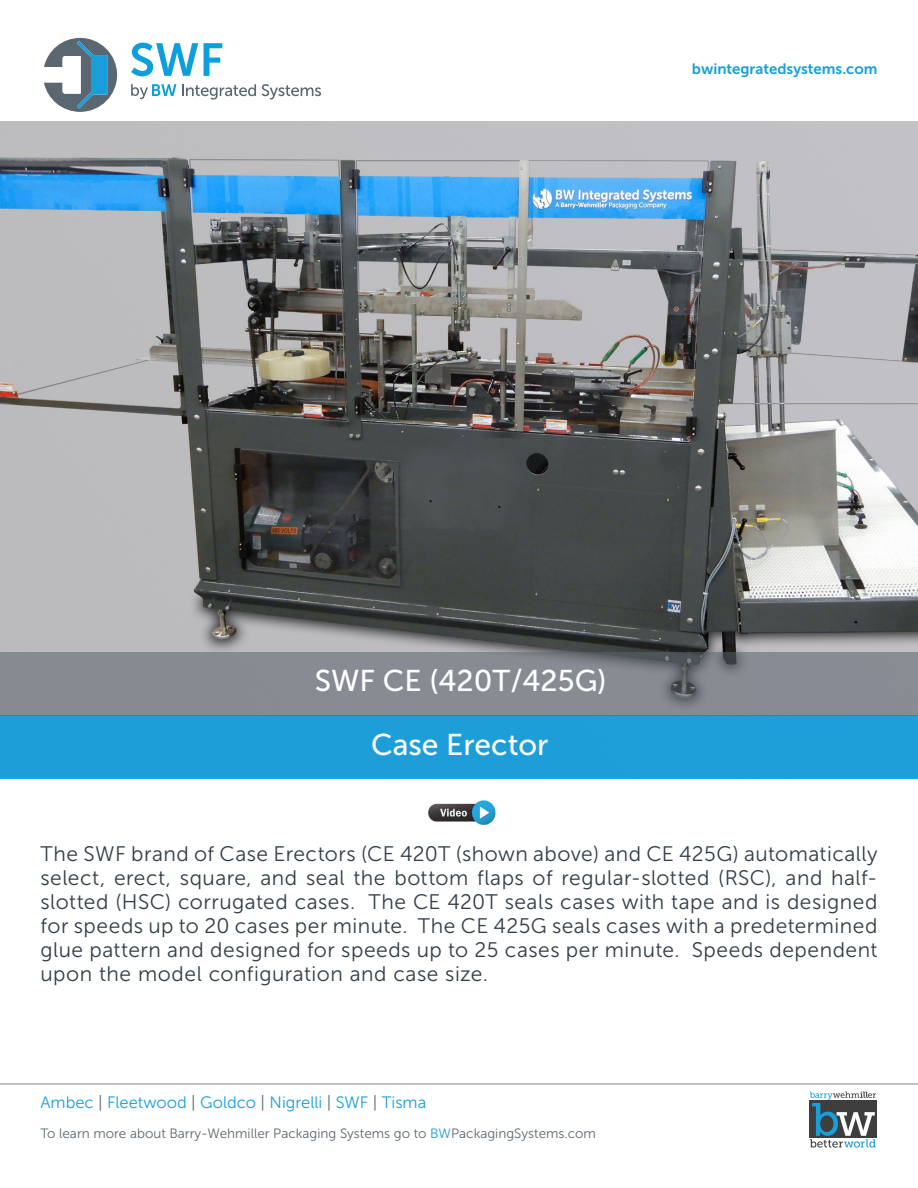
<style>
.page{position:relative;width:918px;height:1188px;background:#fff}
.page>*{position:absolute;margin:0;border:0;box-sizing:border-box;transform-origin:0 0}
.Title_-_Page_1{font:30px "Museo Sans 500";color:#fff}
.Body_-_Page_1{font:21px/24px "Museo Sans 300";letter-spacing:.025em;color:#313e48;text-align:justify}
.t1{font:16.5px "Museo Sans 300";color:#199eda}
.t2{font:15px "Museo Sans 700";color:#199eda}
.t3{font:13.5px "Museo Sans 300";color:#5c666f}
.s1{color:#5c666f}
.s2{color:#199eda}
</style>
<div class="page">
<hr style="left:0;top:1083px;width:918px;height:1px;background:#5c666f">
<hr style="left:0;top:1084px;width:918px;height:1px;background:#5c666f">
<svg style="left:810px;top:1092px;width:66px;height:56px"></svg>
<svg style="left:182px;top:84px;width:74px;height:16px"></svg>
<svg style="left:262px;top:84px;width:59px;height:16px"></svg>
<svg style="left:131px;top:84px;width:45px;height:15px"></svg>
<svg style="left:44px;top:38px;width:73px;height:74px"></svg>
<svg style="left:131px;top:43px;width:67px;height:33px"></svg>
<svg style="left:204px;top:43px;width:18px;height:33px"></svg>
<img style="left:0;top:122px;width:918px;height:530px">
<div style="left:0;top:716px;width:918px;height:63px;background:#199eda"></div>
<div style="left:0;top:652px;width:918px;height:64px;background:#868c92"></div>
<img style="left:428px;top:800px;width:68px;height:26px">
<p class="t2" style="left:692px;top:60px;width:187px">bwintegratedsystems.com</p>
<p class="Title_-_Page_1" style="left:315px;top:664px;width:293px">SWF CE (420T/425G)</p>
<p class="Title_-_Page_1" style="left:371px;top:729px;width:179px">Case Erector</p>
<p class="Body_-_Page_1" style="left:40px;top:842px;width:839px">The SWF brand of Case Erectors (CE 420T (shown above) and CE 425G) automatically select, erect, square, and seal the bottom flaps of regular-slotted (RSC), and half&shy;slotted (HSC) corrugated cases. The CE 420T seals cases with tape and is designed for speeds up to 20 cases per minute. The CE 425G seals cases with a predetermined glue pattern and designed for speeds up to 25 cases per minute. Speeds dependent upon the model configuration and case size.</p>
<p class="t1" style="left:40px;top:1094px;width:387px">Ambec <span class="s1">|</span> Fleetwood <span class="s1">|</span> Goldco <span class="s1">|</span> Nigrelli <span class="s1">|</span> SWF <span class="s1">|</span> Tisma</p>
<p class="t3" style="left:40px;top:1126px;width:557px">To learn more about Barry-Wehmiller Packaging Systems go to <span class="s2">BW</span>PackagingSystems.com</p>
</div>
